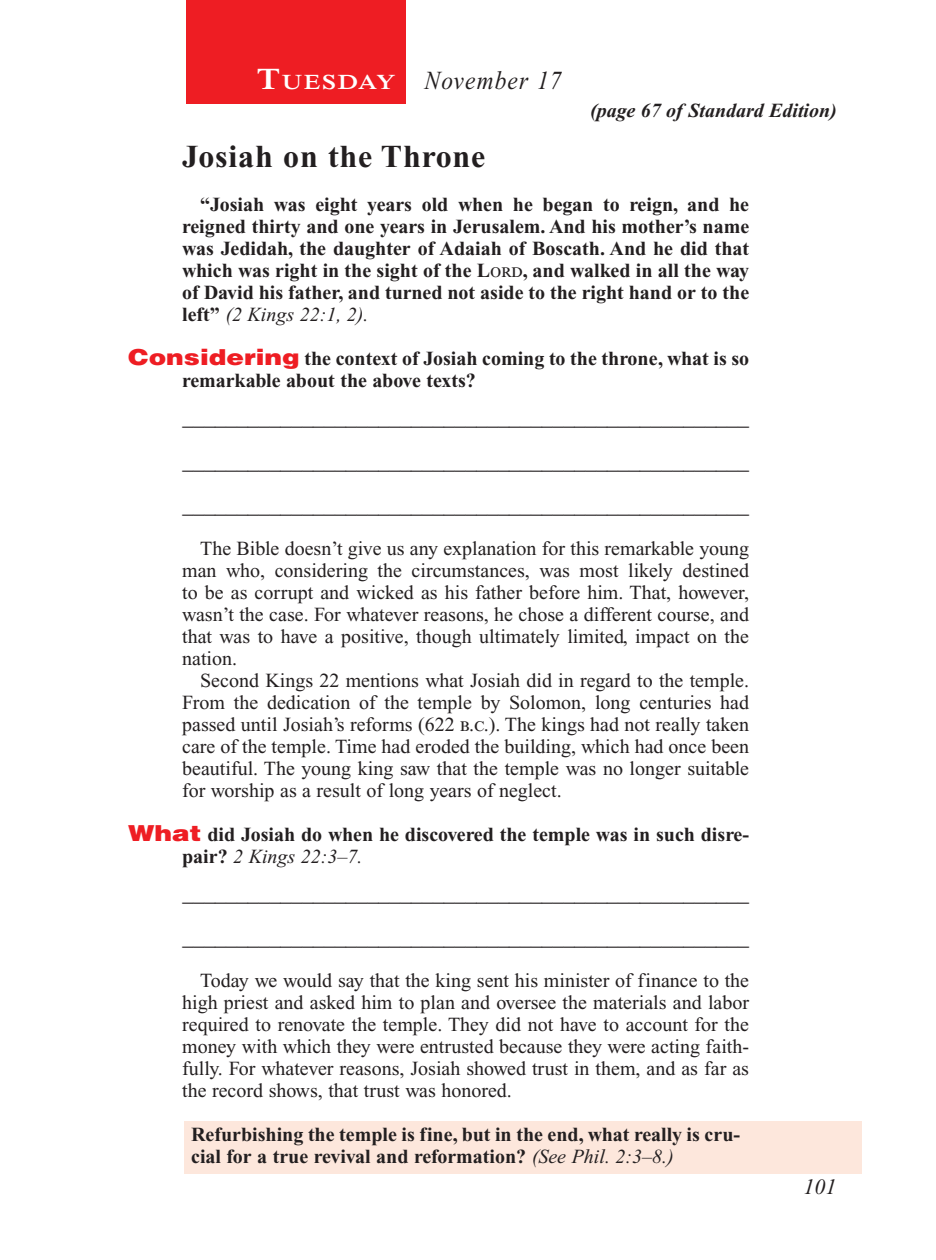
<style>
.page{position:relative;width:936px;height:1260px;background:#fff}
.page>*{position:absolute;margin:0;border:0;box-sizing:border-box;transform-origin:0 0}
.Head{font:700 32px "Times New Roman PS Std";letter-spacing:.025em;color:#231f20}
.Lesson_Dates{font:italic 26px "Times New Roman PS Std";letter-spacing:.05em;color:#231f20;scale:.9 1}
.Blank_Lines_SB{font:22px "Times New Roman PS Std";color:#231f20}
.Blank_Lines{font:22px "Times New Roman PS Std";color:#231f20}
.PageNumbers{font:italic 22px "Times New Roman PS Std";color:#231f20}
.Daily_Header{font:600 21px "Times NRMT Std";letter-spacing:.07em;color:#fff;scale:1.1 1}
.Body{font:20px/22px "Times New Roman PS Std";color:#231f20;text-align:justify}
.Body-2{font:700 20px/22px "Times New Roman PS Std";color:#231f20;text-align:justify}
.Question{font:700 20px/22px "Times New Roman PS Std";color:#231f20}
.x-screened_box-text{font:700 20px/22px "Times New Roman PS Std";color:#231f20}
.Page_from_SE{font:italic 700 20px "Times New Roman PS Std";color:#231f20}
.s1{font-size:30px}
.s2{font-weight:400}
.s3{font-weight:400;font-style:italic}
.s4{font-family:"Helvetica LT Std";font-weight:900;font-size:22px;color:#ee1d23}
</style>
<div class="page">
<div style="left:186px;top:0;width:220px;height:103px;background:#ee1d23"></div>
<div style="left:184px;top:1122px;width:677px;height:52px;background:#fde7dc"></div>
<p class="Daily_Header" style="left:257px;top:70px;width:127px"><span class="s1">T</span>UESDAY</p>
<p class="Lesson_Dates" style="left:425px;top:66px;width:154px">November 17</p>
<p class="Page_from_SE" style="left:590px;top:100px;width:248px">(page 67 of Standard Edition)</p>
<p class="Head" style="left:182px;top:138px;width:305px">Josiah on the Throne</p>
<p class="Body-2" style="left:182px;top:193px;width:569px;text-indent:18px">“Josiah was eight years old when he began to reign, and he reigned thirty and one years in Jerusalem. And his mother’s name was Jedidah, the daughter of Adaiah of Boscath. And he did that which was right in the sight of the L<span class="s2">ord</span>, and walked in all the way of David his father, and turned not aside to the right hand or to the left” <span class="s3">(2 Kings 22:1, 2).</span></p>
<p class="Question" style="left:182px;top:347px;width:569px;text-indent:-54px"><span class="s4">Considering</span> the context of Josiah coming to the throne, what is so remarkable about the above texts?</p>
<p class="Blank_Lines_SB" style="left:183px;top:405px;width:568px">____________________________________________________</p>
<p class="Blank_Lines" style="left:183px;top:449px;width:568px">____________________________________________________</p>
<p class="Blank_Lines_SB" style="left:183px;top:493px;width:568px">____________________________________________________</p>
<p class="Body" style="left:182px;top:537px;width:569px;text-indent:18px">The Bible doesn’t give us any explanation for this remarkable young man who, considering the circumstances, was most likely destined to be as corrupt and wicked as his father before him. That, however, wasn’t the case. For whatever reasons, he chose a different course, and that was to have a positive, though ultimately limited, impact on the nation.</p>
<p class="Body" style="left:182px;top:669px;width:569px;text-indent:18px">Second Kings 22 mentions what Josiah did in regard to the temple.<br>From the dedication of the temple by Solomon, long centuries had passed until Josiah’s reforms (622 b.c.). The kings had not really taken care of the temple. Time had eroded the building, which had once been beautiful. The young king saw that the temple was no longer suitable for worship as a result of long years of neglect.</p>
<p class="Question" style="left:182px;top:823px;width:568px;text-indent:-54px"><span class="s4">What</span> did Josiah do when he discovered the temple was in such disre&shy;pair? <span class="s3">2 Kings 22:3–7.</span></p>
<p class="Blank_Lines_SB" style="left:183px;top:881px;width:568px">____________________________________________________</p>
<p class="Blank_Lines" style="left:183px;top:925px;width:568px">____________________________________________________</p>
<p class="Body" style="left:182px;top:969px;width:569px;text-indent:18px">Today we would say that the king sent his minister of finance to the high priest and asked him to plan and oversee the materials and labor required to renovate the temple. They did not have to account for the money with which they were entrusted because they were acting faith&shy;fully. For whatever reasons, Josiah showed trust in them, and as far as the record shows, that trust was honored.</p>
<p class="x-screened_box-text" style="left:191px;top:1123px;width:550px">Refurbishing the temple is fine, but in the end, what really is cru&shy;cial for a true revival and reformation? <span class="s3">(See Phil. 2:3–8.)</span></p>
<p class="PageNumbers" style="left:804px;top:1175px;width:34px">101</p>
</div>
